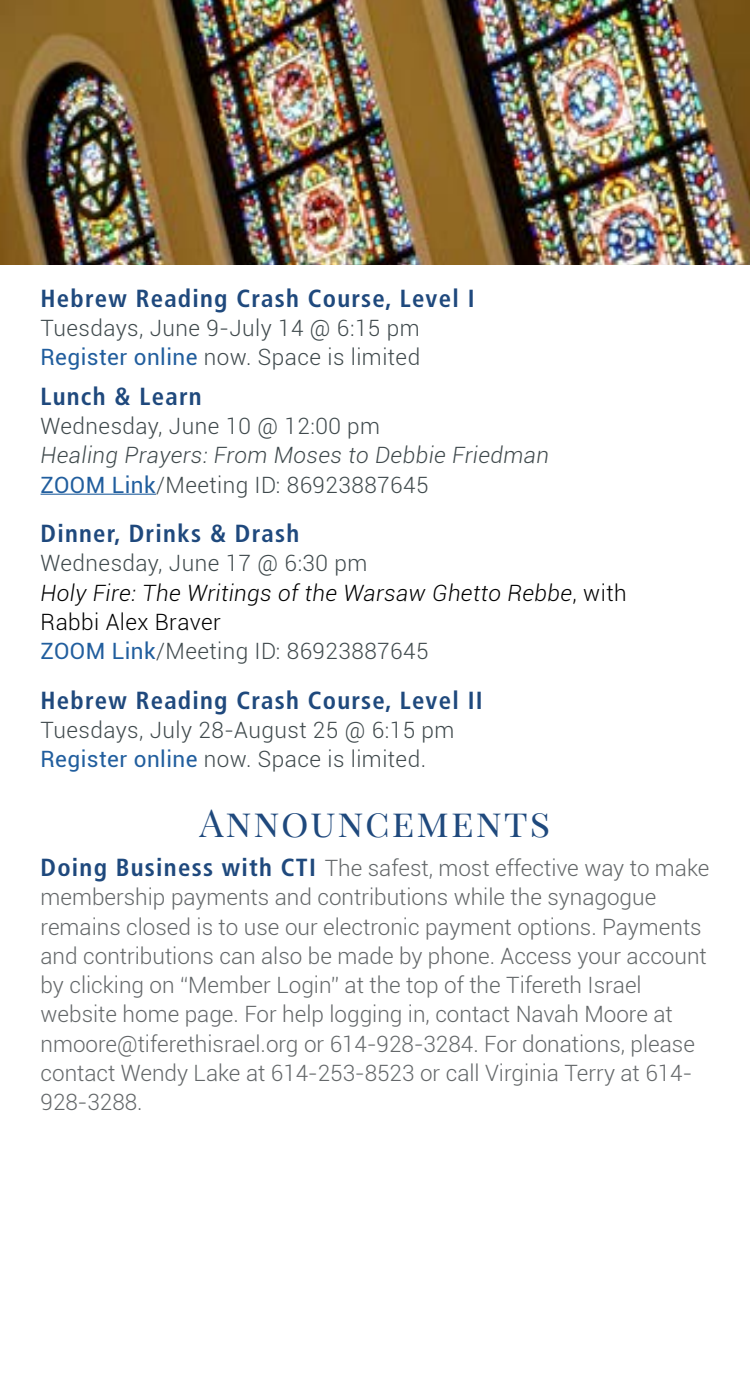
<style>
.page{position:relative;width:750px;height:1377px;background:#fff}
.page>*{position:absolute;margin:0;border:0;box-sizing:border-box;transform-origin:0 0}
.t1{font:38.25px "Playfair Display SC";letter-spacing:.05em;color:#1f497d}
.t2{font:700 condensed 24.75px "Frutiger";letter-spacing:.05em;color:#1f497d}
.t3{font:300 22.5px/29.2px "Roboto";color:#64686a}
.t4{font:300 22.5px/29.2px "Roboto";letter-spacing:.02em;color:#404a4d}
.t5{font:italic 300 22.5px/29.2px "Roboto";letter-spacing:.02em;color:#404a4d}
.s1{font-weight:400;color:#215e9e}
.s2{font-weight:400;font-style:normal;color:#215e9e}
.s3{font-style:normal}
.s4{font-style:italic;color:#000}
.s5{color:#000}
.s6{font-family:"Frutiger";font-weight:700;font-stretch:condensed;font-size:24.75px;color:#1f497d}
</style>
<div class="page">
<img style="left:0;top:0;width:749px;height:264px">
<hr style="left:40px;top:494px;width:116px;height:1px;background:#215e9e">
<p class="t2" style="left:40px;top:284px;width:435px">Hebrew Reading Crash Course, Level I</p>
<p class="t4" style="left:40px;top:313px;width:381px">Tuesdays, June 9-July 14 @ 6:15 pm<br><span class="s1">Register online</span> now. Space is limited</p>
<p class="t2" style="left:40px;top:382px;width:163px">Lunch &amp; Learn</p>
<p class="t4" style="left:40px;top:411px;width:341px">Wednesday, June 10 @ 12:00 pm</p>
<p class="t5" style="left:40px;top:440px;width:509px">Healing Prayers: From Moses to Debbie Friedman<br><span class="s2">ZOOM Link</span><span class="s3">/Meeting ID: 86923887645</span></p>
<p class="t2" style="left:40px;top:519px;width:260px">Dinner, Drinks &amp; Drash</p>
<p class="t4" style="left:40px;top:548px;width:587px">Wednesday, June 17 @ 6:30 pm<br><span class="s4">Holy Fire: The Writings of the Warsaw Ghetto Rebbe</span><span class="s5">, with Rabbi Alex Braver<br></span><span class="s1">ZOOM Link</span>/Meeting ID: 86923887645</p>
<p class="t2" style="left:40px;top:685px;width:443px">Hebrew Reading Crash Course, Level II</p>
<p class="t4" style="left:40px;top:714px;width:415px">Tuesdays, July 28-August 25 @ 6:15 pm<br><span class="s1">Register online</span> now. Space is limited.</p>
<h1 class="t1" style="left:199px;top:799px;width:352px">Announcements</h1>
<p class="t3" style="left:40px;top:853px;width:670px"><span class="s6">Doing Business with CTI</span> The safest, most effective way to make membership payments and contributions while the synagogue remains closed is to use our electronic payment options. Payments and contributions can also be made by phone. Access your account by clicking on “Member Login” at the top of the Tifereth Israel website home page. For help logging in, contact Navah Moore at nmoore@tiferethisrael.org or 614-928-3284. For donations, please contact Wendy Lake at 614-253-8523 or call Virginia Terry at 614- 928-3288.</p>
</div>
